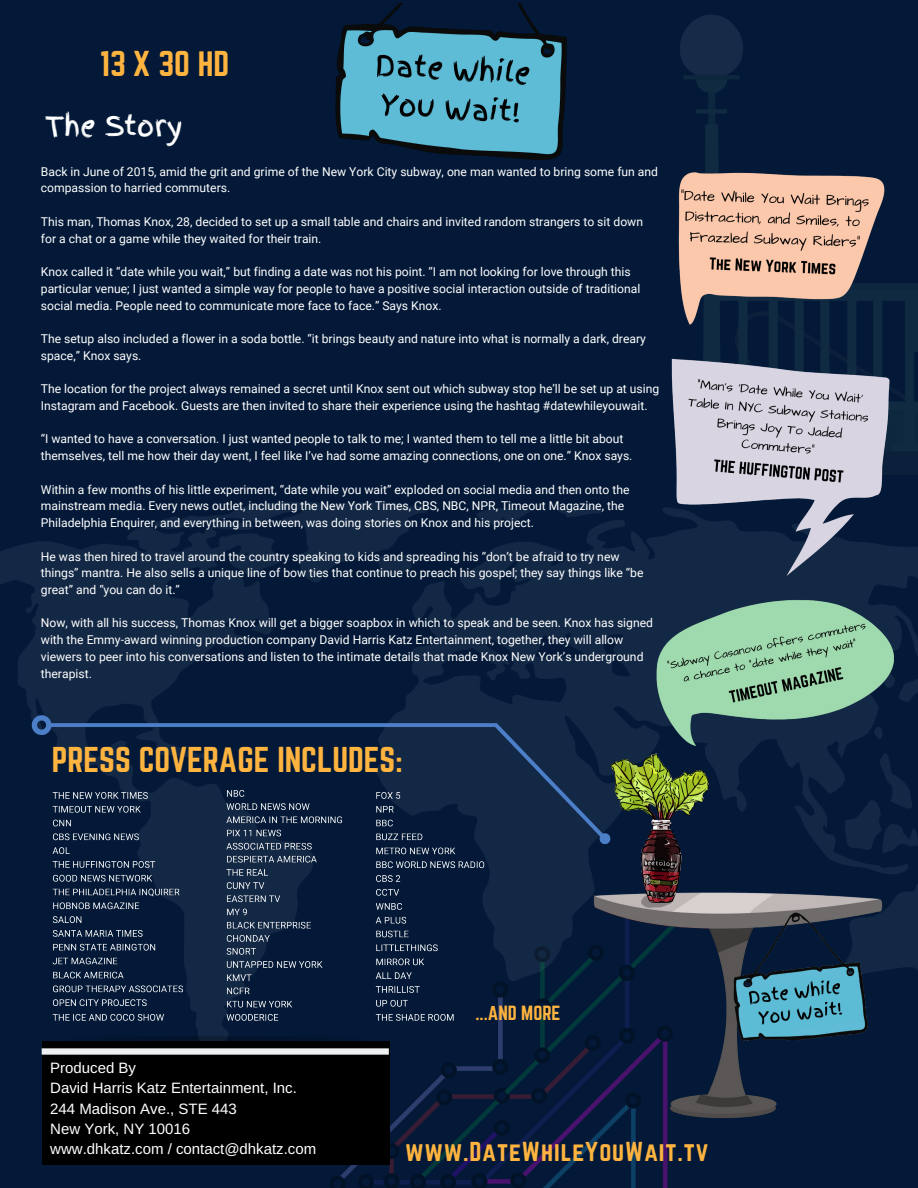
<style>
.page{position:relative;width:918px;height:1188px;background:#031937}
.page>*{position:absolute;margin:0;border:0;box-sizing:border-box;transform-origin:0 0}
.t1{font:31.5px "Norwester";color:#ffb440}
.t2{font:27px "Finger Paint";color:#fff}
.t3{font:24px "Norwester";letter-spacing:.04em;color:#ffb440}
.t4{font:18px "Norwester";color:#ffb440}
.t5{font:15px "Arimo";color:#fff}
.t6{font:12.15px/16.8px "Roboto";color:#fff}
</style>
<div class="page">
<img style="left:0;top:502px;width:918px;height:598px">
<img style="left:303px;top:1042px;width:128px;height:146px">
<img style="left:335px;top:3px;width:194px;height:157px">
<img style="left:21px;top:686px;width:410px;height:160px">
<img style="left:529px;top:15px;width:389px;height:498px">
<div style="left:43px;top:1041px;width:346px;height:123px;background:#000"></div>
<svg style="left:42px;top:1048px;width:347px;height:7px;background:#d7d8d9"></svg>
<img style="left:660px;top:158px;width:234px;height:172px">
<img style="left:635px;top:580px;width:280px;height:88px">
<img style="left:36px;top:780px;width:395px;height:262px">
<img style="left:640px;top:330px;width:276px;height:261px">
<img style="left:431px;top:668px;width:487px;height:520px">
<p class="t1" style="left:100px;top:48px;width:131px">13 X 30 HD</p>
<p class="t2" style="left:46px;top:106px;width:139px">The Story</p>
<p class="t6" style="left:41px;top:163px;width:619px">Back in June of 2015, amid the grit and grime of the New York City subway, one man wanted to bring some fun and compassion to harried commuters.</p>
<p class="t6" style="left:41px;top:213px;width:604px">This man, Thomas Knox, 28, decided to set up a small table and chairs and invited random strangers to sit down for a chat or a game while they waited for their train.</p>
<p class="t6" style="left:41px;top:264px;width:601px">Knox called it “date while you wait,” but finding a date was not his point. “I am not looking for love through this particular venue; I just wanted a simple way for people to have a positive social interaction outside of traditional social media. People need to communicate more face to face.” Says Knox.</p>
<p class="t6" style="left:41px;top:330px;width:607px">The setup also included a flower in a soda bottle. “it brings beauty and nature into what is normally a dark, dreary space,” Knox says.</p>
<p class="t6" style="left:41px;top:381px;width:620px">The location for the project always remained a secret until Knox sent out which subway stop he’ll be set up at using<br>Instagram and Facebook. Guests are then invited to share their experience using the hashtag #datewhileyouwait.</p>
<p class="t6" style="left:41px;top:431px;width:593px">“I wanted to have a conversation. I just wanted people to talk to me; I wanted them to tell me a little bit about themselves, tell me how their day went, I feel like I’ve had some amazing connections, one on one.” Knox says.</p>
<p class="t6" style="left:41px;top:481px;width:590px">Within a few months of his little experiment, “date while you wait” exploded on social media and then onto the mainstream media. Every news outlet, including the New York Times, CBS, NBC, NPR, Timeout Magazine, the<br>Philadelphia Enquirer, and everything in between, was doing stories on Knox and his project.</p>
<p class="t6" style="left:41px;top:548px;width:604px">He was then hired to travel around the country speaking to kids and spreading his “don’t be afraid to try new things” mantra. He also sells a unique line of bow ties that continue to preach his gospel; they say things like “be great” and “you can do it.”</p>
<p class="t6" style="left:41px;top:615px;width:614px">Now, with all his success, Thomas Knox will get a bigger soapbox in which to speak and be seen. Knox has signed with the Emmy-award winning production company David Harris Katz Entertainment, together, they will allow viewers to peer into his conversations and listen to the intimate details that made Knox New York’s underground therapist.</p>
<p class="t1" style="left:52px;top:744px;width:352px">PRESS COVERAGE INCLUDES:</p>
<p class="t4" style="left:475px;top:1005px;width:87px">...AND MORE</p>
<p class="t5" style="left:50px;top:1060px;width:87px">Produced By</p>
<p class="t5" style="left:50px;top:1080px;width:248px">David Harris Katz Entertainment, Inc.</p>
<p class="t5" style="left:50px;top:1100px;width:188px">244 Madison Ave., STE 443</p>
<p class="t5" style="left:50px;top:1120px;width:142px">New York, NY 10016</p>
<p class="t5" style="left:50px;top:1141px;width:268px">www.dhkatz.com / contact@dhkatz.com</p>
<p class="t3" style="left:405px;top:1140px;width:305px">www.DateWhileYouWait.tv</p>
</div>
